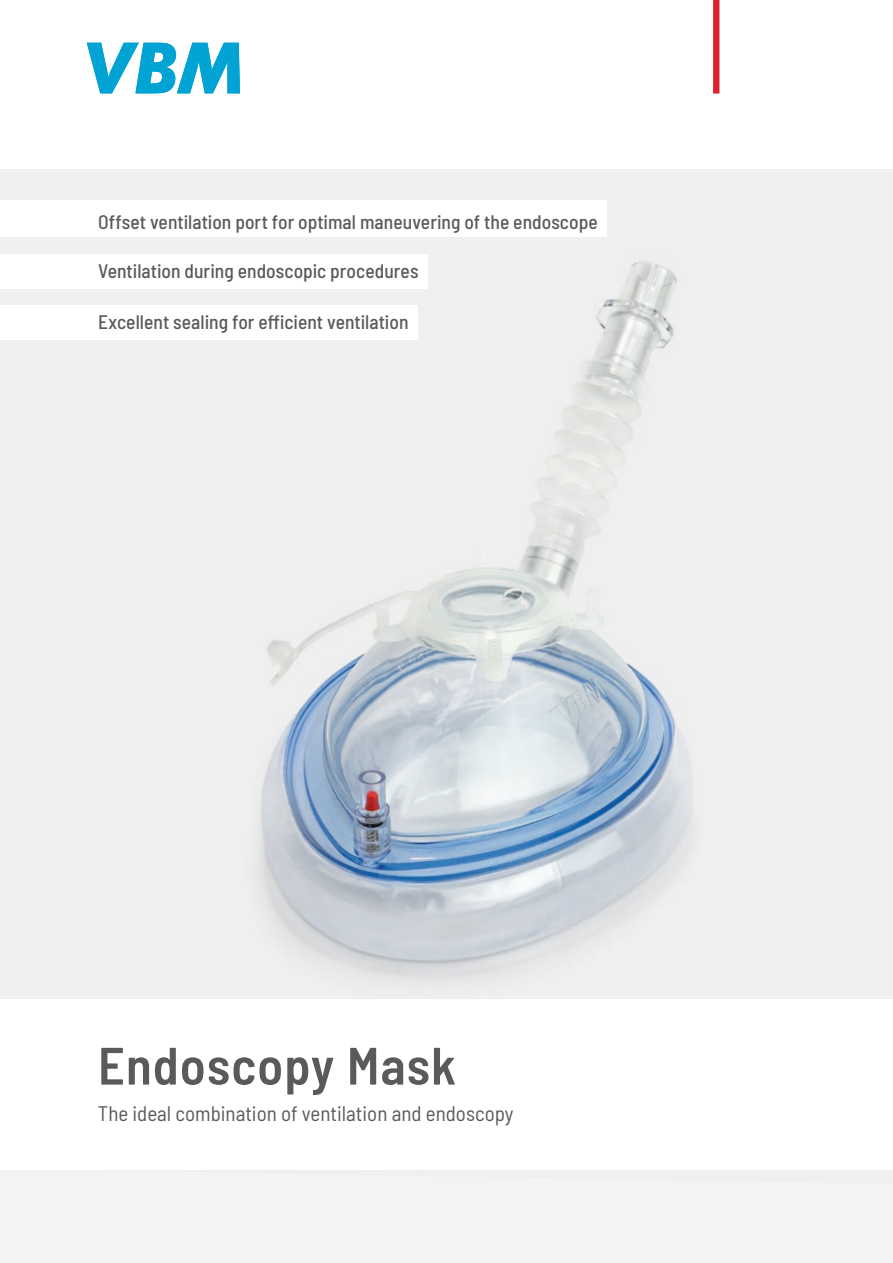
<style>
.page{position:relative;width:893px;height:1263px;background:#fff}
.page>*{position:absolute;margin:0;border:0;box-sizing:border-box;transform-origin:0 0}
.t1{font:600 semi-condensed 52.5px "Barlow";letter-spacing:.02em;color:#5a5a5a}
.t2{font:semi-condensed 21px "Barlow";color:#5a5a5a}
.t3{font:500 semi-condensed 19.5px "Barlow";color:#5a5a5a}
</style>
<div class="page">
<div style="left:0;top:190px;width:893px;height:1073px;background:#f2f3f3"></div>
<div style="left:713px;top:0;width:6px;height:94px;background:#e01f2e"></div>
<svg style="left:87px;top:43px;width:153px;height:50px"></svg>
<img style="left:0;top:169px;width:893px;height:1001px">
<div style="left:0;top:999px;width:893px;height:170px;background:#fff"></div>
<div style="left:0;top:201px;width:606px;height:36px;background:#fff"></div>
<div style="left:0;top:305px;width:417px;height:34px;background:#fff"></div>
<div style="left:0;top:254px;width:427px;height:34px;background:#fff"></div>
<p class="t3" style="left:98px;top:209px;width:501px">Offset ventilation port for optimal maneuvering of the endoscope</p>
<p class="t3" style="left:98px;top:259px;width:322px">Ventilation during endoscopic procedures</p>
<p class="t3" style="left:98px;top:310px;width:312px">Excellent sealing for efficient ventilation</p>
<h1 class="t1" style="left:98px;top:1033px;width:360px">Endoscopy Mask</h1>
<p class="t2" style="left:98px;top:1100px;width:417px">The ideal combination of ventilation and endoscopy</p>
</div>
